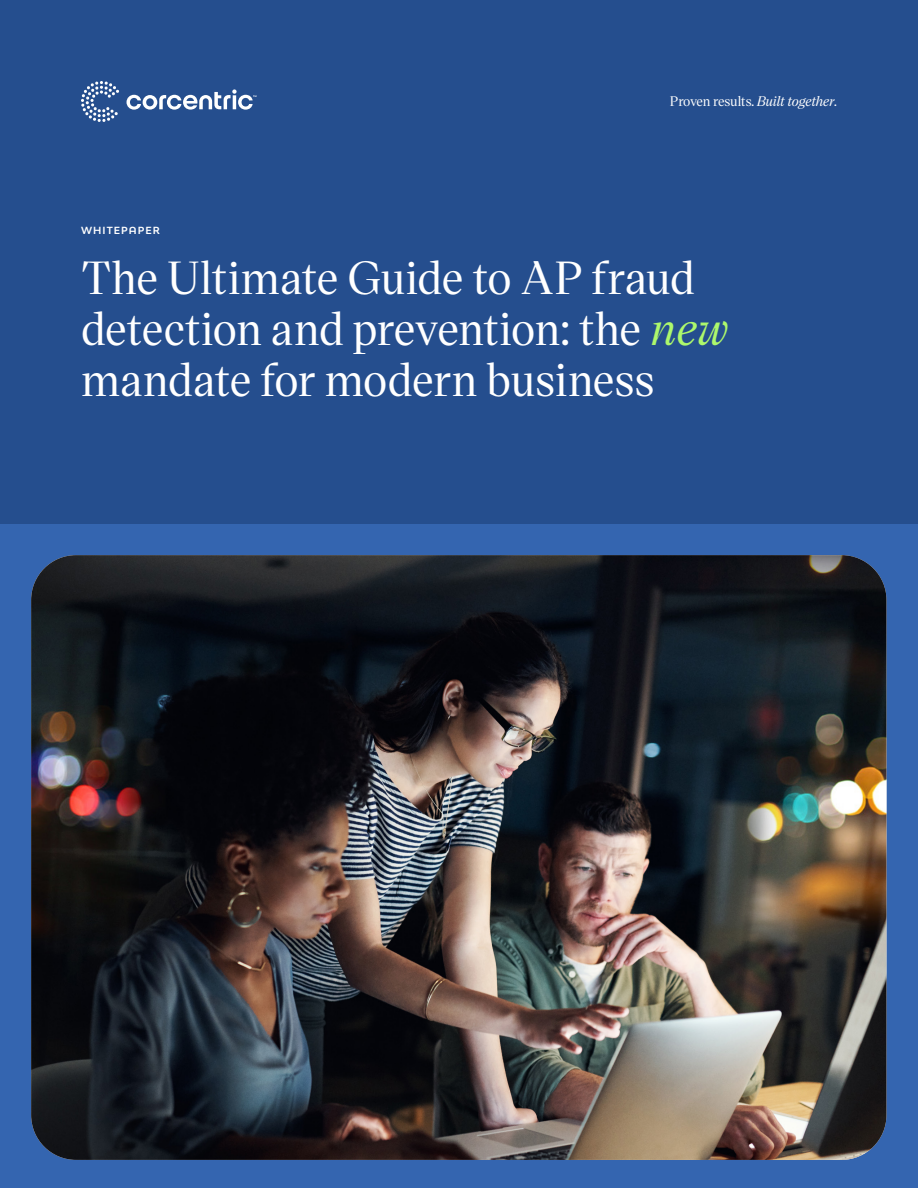
<style>
.page{position:relative;width:918px;height:1188px;background:#254e8e}
.page>*{position:absolute;margin:0;border:0;box-sizing:border-box;transform-origin:0 0}
.t1{font:500 45px/51px "Victor Serif 50";letter-spacing:-.015em;color:#fff}
.t2{font:500 13.5px "Victor Serif 50";letter-spacing:-.02em;color:#fff}
.t3{font:700 9.75px "Bw Modelica SS01";letter-spacing:.11em;color:#fff}
.s1{font-family:"Victor Serif 55";font-style:italic}
.s2{font-family:"Victor Serif 55";font-style:italic;color:#adf86c}
</style>
<div class="page">
<div style="left:0;top:525px;width:918px;height:663px;background:#3465b0"></div>
<img style="left:31px;top:555px;width:855px;height:605px">
<svg style="left:81px;top:81px;width:175px;height:41px"></svg>
<p class="t2" style="left:670px;top:92px;width:169px">Proven results. <span class="s1">Built together</span>.</p>
<p class="t3" style="left:81px;top:224px;width:81px">WHITEPAPER</p>
<p class="t1" style="left:81px;top:250px;width:648px">The Ultimate Guide to AP fraud detection and prevention: the <span class="s2">new </span>mandate for modern business</p>
</div>
